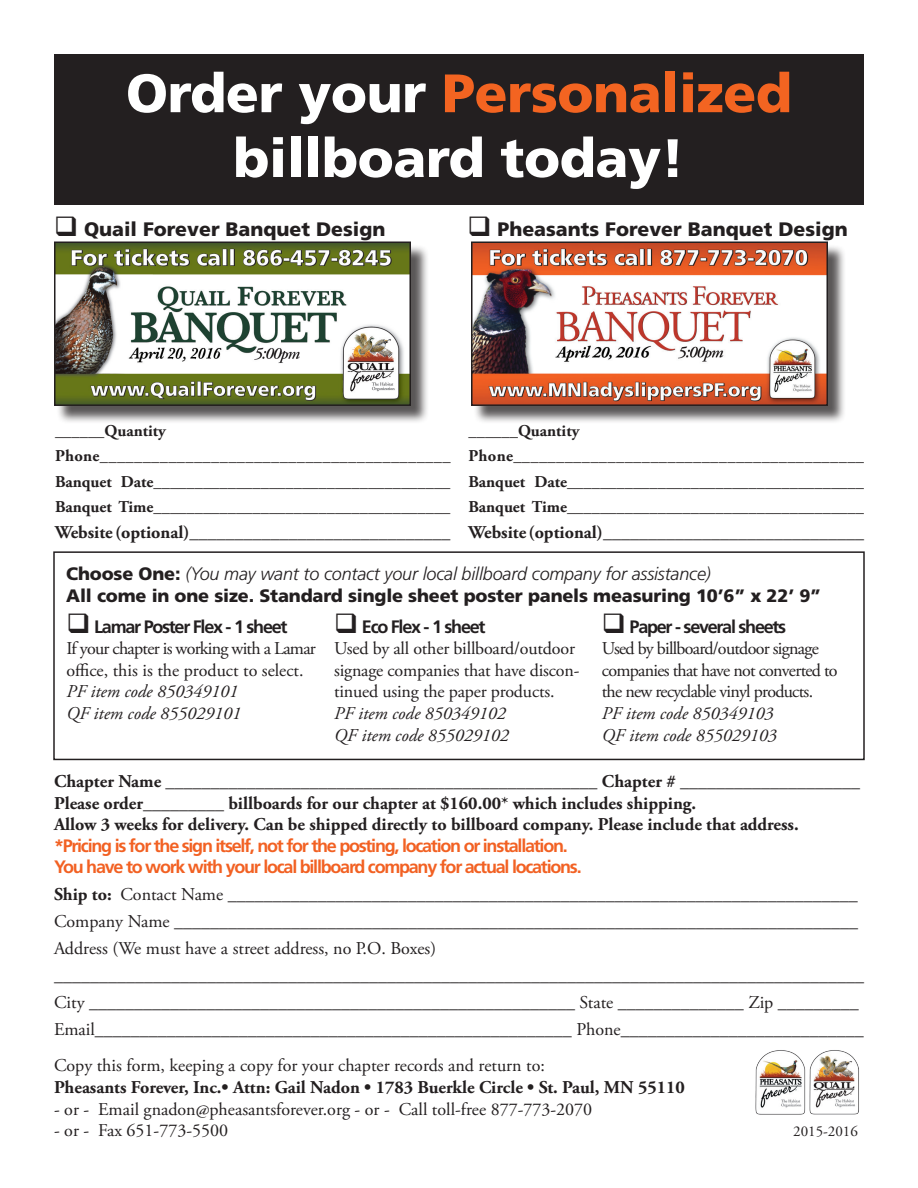
<style>
.page{position:relative;width:918px;height:1188px;background:#fff}
.page>*{position:absolute;margin:0;border:0;box-sizing:border-box;transform-origin:0 0}
.t1{font:900 54px/64.8px "Frutiger LT Std";letter-spacing:-.005em;color:#fff;text-align:center}
.t2{font:900 19.5px "Frutiger LT Std";color:#231f20}
.t3{font:18px/27px "Adobe Garamond Pro";letter-spacing:-.01em;color:#231f20}
.t4{font:700 18px/21.6px "Adobe Garamond Pro";color:#231f20}
.t5{font:18px/21.6px "Adobe Garamond Pro";letter-spacing:-.04em;color:#231f20}
.t6{font:900 18px/21.6px "Frutiger LT Std";letter-spacing:-.01em;color:#231f20}
.t7{font:700 18px/21.6px "Frutiger LT Std";letter-spacing:-.07em;color:#f26123}
.t8{font:italic 18px/21.6px "Adobe Garamond Pro";color:#231f20}
.t9{font:700 18px "Frutiger LT Std";letter-spacing:-.07em;color:#231f20}
.t10{font:700 16.5px/25.5px "Adobe Garamond Pro";color:#231f20}
.t11{font:15px "Adobe Garamond Pro";color:#231f20}
.s1{color:#f36421}
.s2{font-weight:300;font-style:italic}
.s3{font-weight:700}
</style>
<div class="page">
<div style="left:53px;top:551px;width:812px;height:209px;border:2px solid #231f20"></div>
<div style="left:54px;top:54px;width:810px;height:151px;background:#231f20"></div>
<div style="left:56px;top:244px;width:373px;height:181px;background:#231f20;opacity:.75"></div>
<img style="left:57px;top:245px;width:351px;height:158px">
<div style="left:54px;top:242px;width:357px;height:164px;border:2px solid #231f20"></div>
<div style="left:473px;top:244px;width:373px;height:181px;background:#231f20;opacity:.75"></div>
<img style="left:474px;top:245px;width:351px;height:158px">
<div style="left:471px;top:242px;width:357px;height:164px;border:2px solid #231f20"></div>
<img style="left:755px;top:1050px;width:104px;height:65px">
<h1 class="t1" style="left:126px;top:61px;width:668px">Order your <span class="s1">Personalized </span>billboard today!</h1>
<p class="t2" style="left:54px;top:218px;width:333px">❑ Quail Forever Banquet Design</p>
<p class="t2" style="left:467px;top:218px;width:382px">❑ Pheasants Forever Banquet Design</p>
<p class="t10" style="left:55px;top:418px;width:397px">______Quantity Phone_________________________________________ Banquet Date____________________________________ Banquet Time____________________________________</p>
<p class="t4" style="left:55px;top:521px;width:397px">Website (optional)_____________________________</p>
<p class="t10" style="left:469px;top:418px;width:397px">______Quantity Phone_________________________________________ Banquet Date____________________________________ Banquet Time____________________________________</p>
<p class="t4" style="left:469px;top:521px;width:397px">Website (optional)_____________________________</p>
<p class="t6" style="left:66px;top:563px;width:757px">Choose One: <span class="s2">(You may want to contact your local billboard company for assistance)<br></span>All come in one size. Standard single sheet poster panels measuring 10’6” x 22’ 9”</p>
<p class="t9" style="left:66px;top:616px;width:223px">❑ Lamar Poster Flex - 1 sheet</p>
<p class="t5" style="left:66px;top:638px;width:251px">If your chapter is working with a Lamar office, this is the product to select.</p>
<p class="t8" style="left:66px;top:681px;width:176px">PF item code 850349101<br>QF item code 855029101</p>
<p class="t9" style="left:334px;top:616px;width:153px">❑ Eco Flex - 1 sheet</p>
<p class="t3" style="left:334px;top:638px;width:247px;line-height:21.6px">Used by all other billboard/outdoor signage companies that have discon&shy;tinued using the paper products.</p>
<p class="t8" style="left:334px;top:703px;width:176px">PF item code 850349102<br>QF item code 855029102</p>
<p class="t9" style="left:602px;top:616px;width:186px">❑ Paper - several sheets</p>
<p class="t5" style="left:602px;top:638px;width:237px">Used by billboard/outdoor signage companies that have not converted to the new recyclable vinyl products.</p>
<p class="t8" style="left:602px;top:703px;width:176px">PF item code 850349103<br>QF item code 855029103</p>
<p class="t4" style="left:54px;top:771px;width:808px">Chapter Name ________________________________________________ Chapter # ____________________<br>Please order_________ billboards for our chapter at $160.00* which includes shipping.<br>Allow 3 weeks for delivery. Can be shipped directly to billboard company. Please include that address.</p>
<p class="t7" style="left:54px;top:835px;width:529px">*Pricing is for the sign itself, not for the posting, location or installation.<br>You have to work with your local billboard company for actual locations.</p>
<p class="t3" style="left:54px;top:882px;width:811px"><span class="s3">Ship to:</span> Contact Name ______________________________________________________________________ Company Name ____________________________________________________________________________ Address (We must have a street address, no P.O. Boxes) __________________________________________________________________________________________ City ______________________________________________________ State ______________ Zip _________ Email_____________________________________________________ Phone___________________________</p>
<p class="t3" style="left:54px;top:1053px;width:492px">Copy this form, keeping a copy for your chapter records and return to:</p>
<p class="t4" style="left:54px;top:1077px;width:632px">Pheasants Forever, Inc.• Attn: Gail Nadon • 1783 Buerkle Circle • St. Paul, MN 55110</p>
<p class="t3" style="left:54px;top:1096px;width:540px">- or - Email gnadon@pheasantsforever.org - or - Call toll-free 877-773-2070</p>
<p class="t3" style="left:54px;top:1118px;width:176px">- or - Fax 651-773-5500</p>
<p class="t11" style="left:793px;top:1122px;width:66px">2015-2016</p>
</div>
